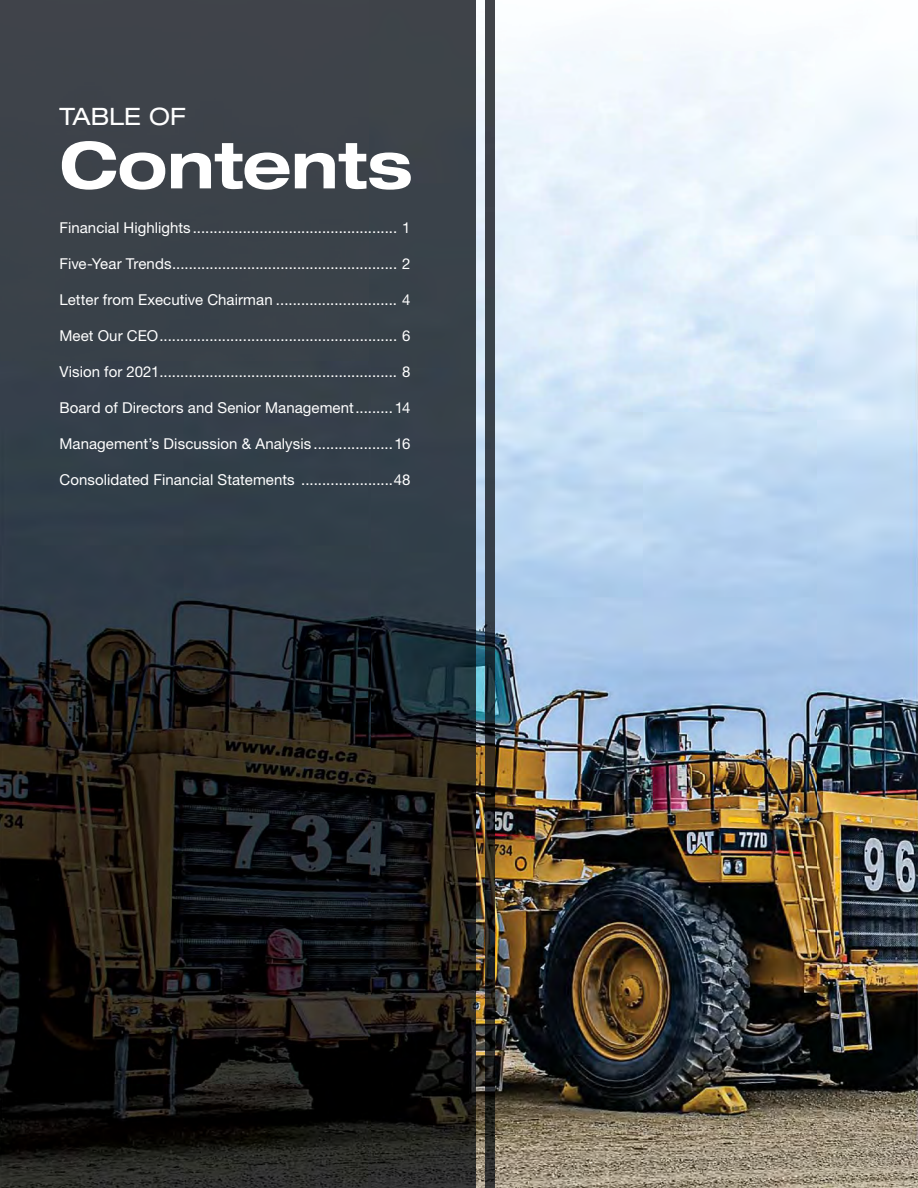
<style>
.page{position:relative;width:918px;height:1188px;background:#fff}
.page>*{position:absolute;margin:0;border:0;box-sizing:border-box;transform-origin:0 0}
.t1{font:700 expanded 64.5px "Helvetica Neue LT Std";letter-spacing:-.01em;color:#fff}
.t2{font:expanded 24px "Helvetica Neue LT Std";letter-spacing:-.005em;color:#fff}
.t3{font:15px "Helvetica Neue LT Std";letter-spacing:.005em;color:#fff}
</style>
<div class="page">
<img style="left:475px;top:0;width:231px;height:51px">
<img style="left:475px;top:51px;width:443px;height:1137px">
<img style="left:0;top:0;width:475px;height:1188px">
<img style="left:485px;top:0;width:9px;height:1188px">
<h2 class="t2" style="left:59px;top:103px;width:128px">TABLE OF</h2>
<h1 class="t1" style="left:59px;top:142px;width:355px">Contents</h1>
<p class="t3" style="left:59px;top:223px;width:353px">Financial Highlights ................................................. 1</p>
<p class="t3" style="left:59px;top:259px;width:353px">Five-Year Trends ...................................................... 2</p>
<p class="t3" style="left:59px;top:295px;width:352px">Letter from Executive Chairman ............................. 4</p>
<p class="t3" style="left:59px;top:331px;width:353px">Meet Our CEO ......................................................... 6</p>
<p class="t3" style="left:59px;top:367px;width:352px">Vision for 2021 ......................................................... 8</p>
<p class="t3" style="left:59px;top:403px;width:352px">Board of Directors and Senior Management .........14</p>
<p class="t3" style="left:59px;top:439px;width:352px">Management’s Discussion &amp; Analysis ...................16</p>
<p class="t3" style="left:59px;top:475px;width:353px">Consolidated Financial Statements ......................48</p>
</div>
